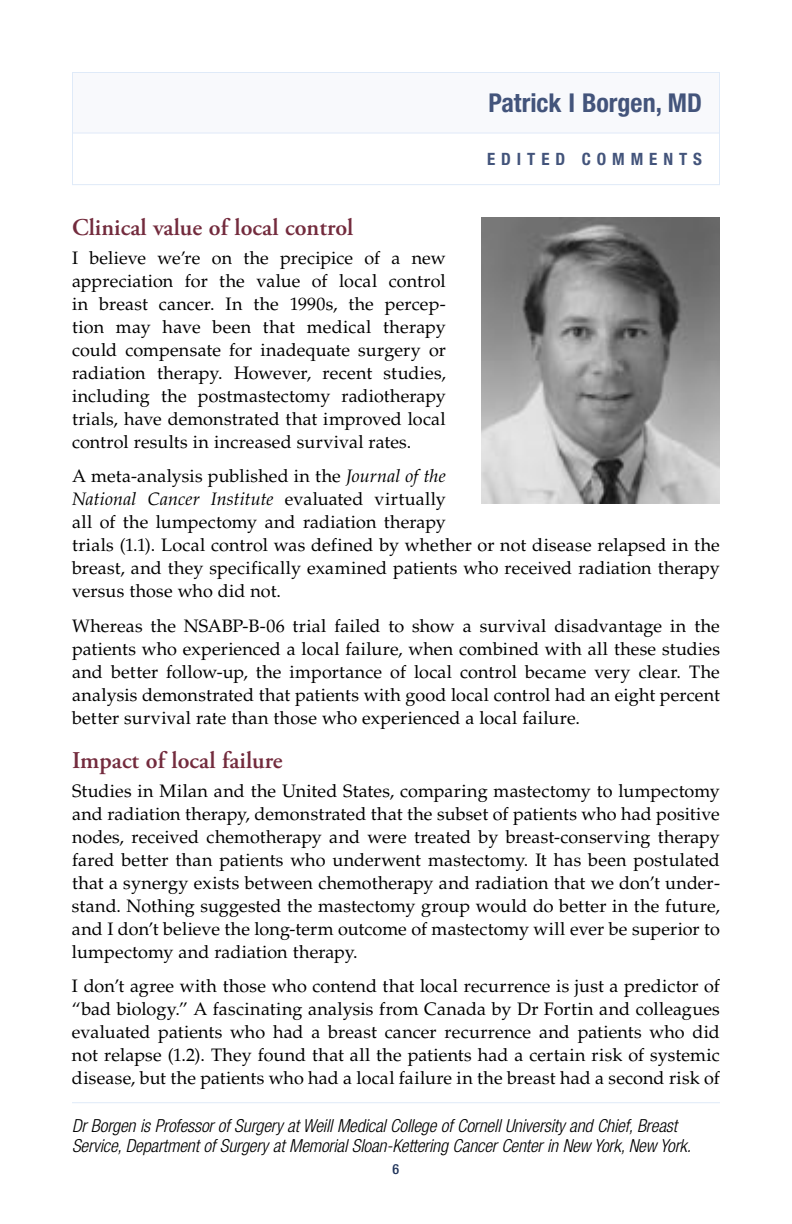
<style>
.page{position:relative;width:792px;height:1224px;background:#fff}
.page>*{position:absolute;margin:0;border:0;box-sizing:border-box;transform-origin:0 0}
.t1{font:700 condensed 26px "Helvetica Neue";color:#43547b}
.t2{font:600 24px "Adobe Garamond Pro";color:#732b3d}
.t3{font:18px/23px "Palatino LT Std";letter-spacing:.005em;color:#000;text-align:justify}
.t4{font:italic 300 condensed 18px/20px "Helvetica Neue";letter-spacing:-.01em;color:#000}
.t5{font:700 condensed 17px "Helvetica Neue";letter-spacing:.35em;color:#43547b}
.t6{font:500 condensed 14px "Helvetica Neue";color:#20345a}
.s1{font-style:italic}
</style>
<div class="page">
<div style="left:72px;top:72px;width:648px;height:61px;background:#f8f9fc"></div>
<div style="left:72px;top:72px;width:648px;height:113px;border:1px solid #dfeaf8"></div>
<hr style="left:72px;top:133px;width:648px;height:1px;background:#dfeaf8">
<img style="left:482px;top:218px;width:238px;height:286px">
<hr style="left:72px;top:1102px;width:648px;height:1px;background:#dfeaf8">
<h1 class="t1" style="left:489px;top:87px;width:215px">Patrick I Borgen, MD</h1>
<p class="t5" style="left:487px;top:149px;width:216px">EDITED COMMENTS</p>
<h2 class="t2" style="left:72px;top:213px;width:283px">Clinical value of local control</h2>
<p class="t3" style="left:72px;top:246px;width:376px">I believe we’re on the precipice of a new appreciation for the value of local control in breast cancer. In the 1990s, the percep&shy;tion may have been that medical therapy could compensate for inadequate surgery or radiation therapy. However, recent studies, including the postmastectomy radiotherapy trials, have demonstrated that improved local control results in increased survival rates.</p>
<p class="t3" style="left:72px;top:465px;width:649px;text-align:left">A meta-analysis published in the <span class="s1">Journal of the<br>National Cancer Institute</span> evaluated virtually<br>all of the lumpectomy and radiation therapy<br>trials (1.1). Local control was defined by whether or not disease relapsed in the breast, and they specifically examined patients who received radiation therapy versus those who did not.</p>
<p class="t3" style="left:72px;top:614px;width:649px">Whereas the NSABP-B-06 trial failed to show a survival disadvantage in the patients who experienced a local failure, when combined with all these studies and better follow-up, the importance of local control became very clear. The analysis demonstrated that patients with good local control had an eight percent better survival rate than those who experienced a local failure.</p>
<h2 class="t2" style="left:72px;top:746px;width:212px">Impact of local failure</h2>
<p class="t3" style="left:72px;top:779px;width:650px">Studies in Milan and the United States, comparing mastectomy to lumpectomy and radiation therapy, demonstrated that the subset of patients who had positive nodes, received chemotherapy and were treated by breast-conserving therapy fared better than patients who underwent mastectomy. It has been postulated that a synergy exists between chemotherapy and radiation that we don’t under&shy;stand. Nothing suggested the mastectomy group would do better in the future, and I don’t believe the long-term outcome of mastectomy will ever be superior to lumpectomy and radiation therapy.</p>
<p class="t3" style="left:72px;top:975px;width:649px">I don’t agree with those who contend that local recurrence is just a predictor of “bad biology.” A fascinating analysis from Canada by Dr Fortin and colleagues evaluated patients who had a breast cancer recurrence and patients who did not relapse (1.2). They found that all the patients had a certain risk of systemic disease, but the patients who had a local failure in the breast had a second risk of</p>
<p class="t4" style="left:72px;top:1115px;width:621px">Dr Borgen is Professor of Surgery at Weill Medical College of Cornell University and Chief, Breast<br>Service, Department of Surgery at Memorial Sloan-Kettering Cancer Center in New York, New York.</p>
<p class="t6" style="left:393px;top:1161px;width:8px">6</p>
</div>
